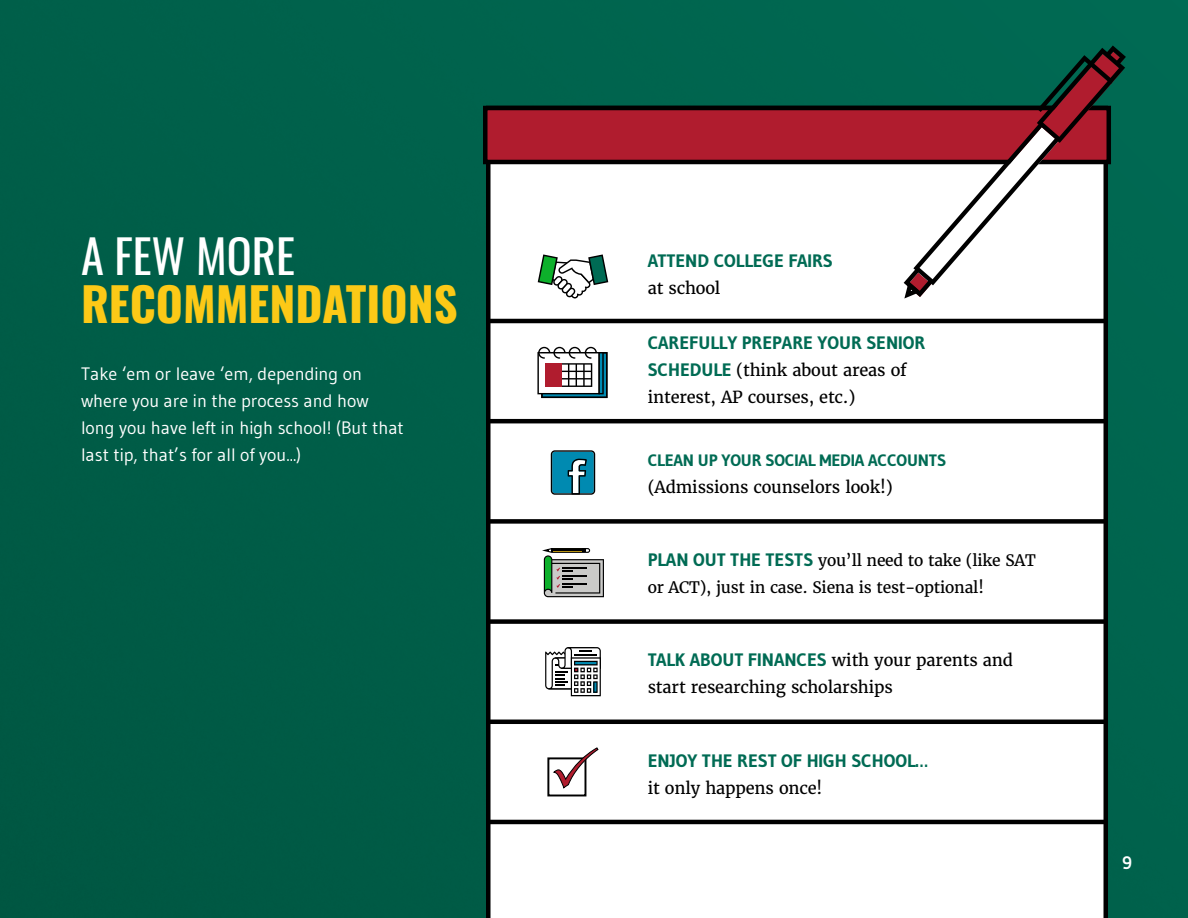
<style>
.page{position:relative;width:1188px;height:918px;background:#fff}
.page>*{position:absolute;margin:0;border:0;box-sizing:border-box;transform-origin:0 0}
.t1{font:700 46.5px "Oswald";color:#fcc917}
.t2{font:46.5px "Oswald";color:#fff}
.t3{font:18px/27px "Gudea";color:#fff}
.t4{font:700 18px "Gudea";color:#006b54}
.t5{font:700 18px "Gudea";color:#fff}
.t6{font:16.5px/27px "Merriweather";letter-spacing:-.01em;color:#000}
.t7{font:700 16.5px "Gudea";letter-spacing:-.01em;color:#006b54}
.t8{font:15.75px/27px "Merriweather";letter-spacing:-.015em;color:#000}
.s1{font-family:"Gudea";font-weight:700;font-size:18px;color:#006b54}
</style>
<div class="page">
<img style="left:0;top:0;width:1188px;height:918px">
<svg style="left:486px;top:164px;width:622px;height:754px"></svg>
<div style="left:485px;top:108px;width:624px;height:54px;background:#b01c2e"></div>
<div style="left:483px;top:106px;width:628px;height:58px;border:4px solid #000"></div>
<hr style="left:486px;top:319px;width:622px;height:4px;background:#000">
<div style="left:548px;top:758px;width:37px;height:37px;background:#fff"></div>
<div style="left:547px;top:757px;width:39px;height:39px;border:2px solid #000"></div>
<svg style="left:552px;top:747px;width:47px;height:43px"></svg>
<hr style="left:486px;top:419px;width:622px;height:4px;background:#000">
<div style="left:486px;top:519px;width:622px;height:5px;background:#000"></div>
<div style="left:486px;top:619px;width:622px;height:5px;background:#000"></div>
<hr style="left:486px;top:720px;width:622px;height:4px;background:#000">
<hr style="left:488px;top:820px;width:620px;height:4px;background:#000">
<svg style="left:904px;top:46px;width:222px;height:252px"></svg>
<svg style="left:538px;top:254px;width:70px;height:44px"></svg>
<svg style="left:551px;top:450px;width:44px;height:45px"></svg>
<svg style="left:545px;top:647px;width:56px;height:49px"></svg>
<svg style="left:542px;top:548px;width:62px;height:49px"></svg>
<svg style="left:537px;top:347px;width:71px;height:51px"></svg>
<div style="left:545px;top:363px;width:17px;height:24px;background:#b01c2e"></div>
<h1 class="t2" style="left:81px;top:214px;width:215px">A FEW MORE</h1>
<h1 class="t1" style="left:81px;top:279px;width:378px">RECOMMENDATIONS</h1>
<p class="t3" style="left:81px;top:360px;width:324px">Take ‘em or leave ‘em, depending on where you are in the process and how long you have left in high school! (But that last tip, that’s for all of you...)</p>
<p class="t4" style="left:648px;top:249px;width:187px">ATTEND COLLEGE FAIRS</p>
<p class="t6" style="left:648px;top:274px;width:74px">at school</p>
<p class="t4" style="left:648px;top:332px;width:279px">CAREFULLY PREPARE YOUR SENIOR</p>
<p class="t6" style="left:648px;top:357px;width:261px"><span class="s1">SCHEDULE</span> (think about areas of interest, AP courses, etc.)</p>
<p class="t7" style="left:648px;top:450px;width:300px">CLEAN UP YOUR SOCIAL MEDIA ACCOUNTS</p>
<p class="t6" style="left:648px;top:473px;width:247px">(Admissions counselors look!)</p>
<p class="t8" style="left:648px;top:547px;width:390px"><span class="s1">PLAN OUT THE TESTS</span> you’ll need to take (like SAT or ACT), just in case. Siena is test-optional!</p>
<p class="t6" style="left:648px;top:647px;width:367px"><span class="s1">TALK ABOUT FINANCES</span> with your parents and start researching scholarships</p>
<p class="t4" style="left:648px;top:749px;width:282px">ENJOY THE REST OF HIGH SCHOOL…</p>
<p class="t6" style="left:648px;top:775px;width:176px">it only happens once!</p>
<p class="t5" style="left:1122px;top:852px;width:12px">9</p>
</div>
